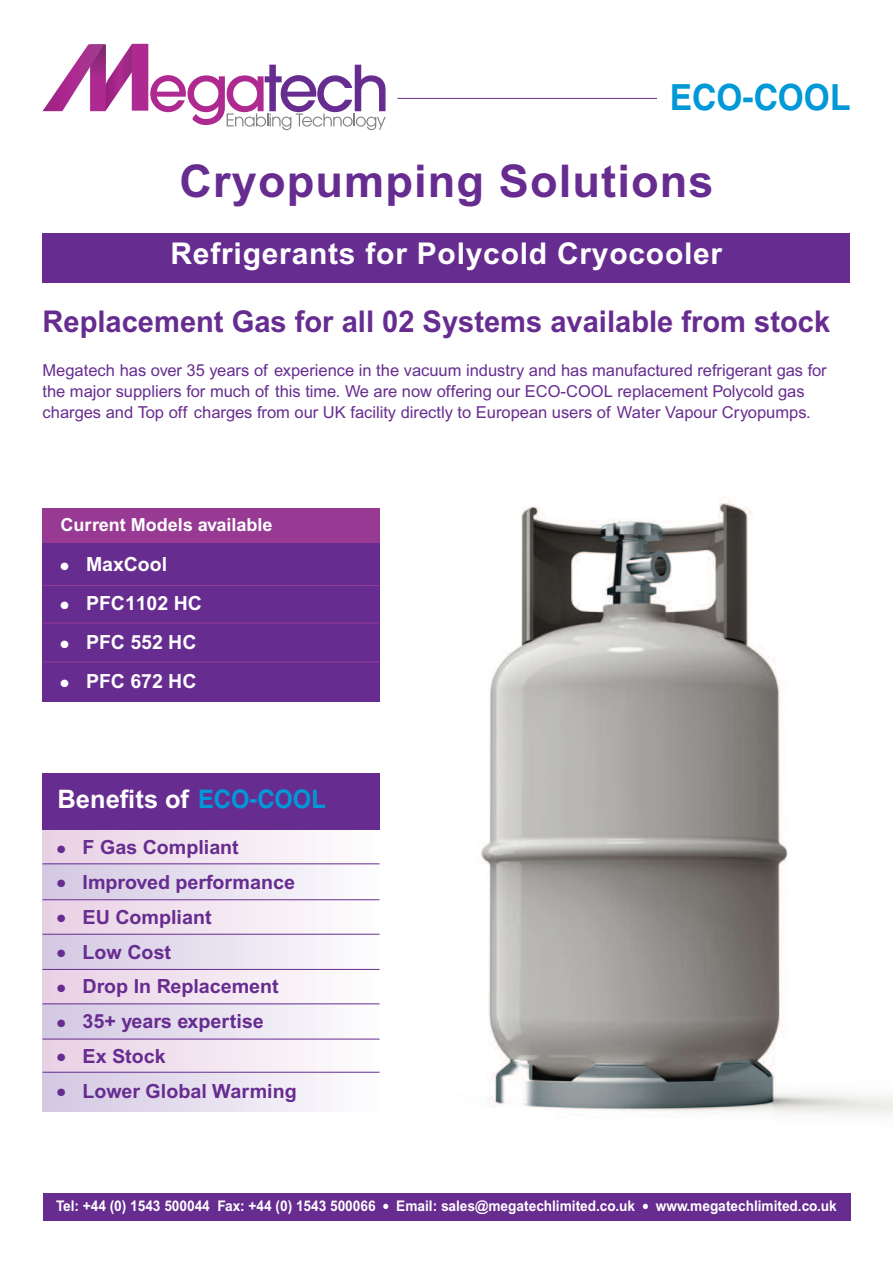
<style>
.page{position:relative;width:893px;height:1263px;background:#fff}
.page>*{position:absolute;margin:0;border:0;box-sizing:border-box;transform-origin:0 0}
.t1{font:700 45.15px "Arial";letter-spacing:.025em;color:#672c90}
.t2{font:700 36px "Helvetica";color:#0099d8;scale:.93 1}
.t3{font:700 30px "Arial";color:#672c90}
.t4{font:700 30px "Arial";letter-spacing:.025em;color:#fff}
.t5{font:700 25.5px "Arial";color:#fff}
.t6{font:700 19.5px "Arial";color:#672c90}
.t7{font:700 19.5px "Arial";color:#fff}
.t8{font:700 18px "Arial";color:#fff}
.t9{font:16.5px/21px "Arial";color:#672c90}
.t10{font:700 14.7px "Arial";color:#fff;scale:.93 1}
.s1{font-family:"Helvetica";color:#0099d8}
</style>
<div class="page">
<div style="left:43px;top:774px;width:337px;height:56px;background:#672c90"></div>
<img style="left:476px;top:501px;width:417px;height:614px">
<div style="left:43px;top:1193px;width:807px;height:27px;background:#672c90"></div>
<div style="left:43px;top:830px;width:337px;height:34px;background:linear-gradient(to right,#e8d0e4,#fefefe)"></div>
<div style="left:43px;top:864px;width:337px;height:36px;background:linear-gradient(to right,#d3c7e2,#fdfdfe)"></div>
<div style="left:43px;top:900px;width:337px;height:34px;background:linear-gradient(to right,#e8d0e4,#fefefe)"></div>
<div style="left:43px;top:934px;width:337px;height:35px;background:linear-gradient(to right,#d3c7e2,#fdfdfe)"></div>
<div style="left:43px;top:969px;width:337px;height:35px;background:linear-gradient(to right,#e8d0e4,#fefefe)"></div>
<div style="left:43px;top:1004px;width:337px;height:35px;background:linear-gradient(to right,#d3c7e2,#fdfdfe)"></div>
<div style="left:43px;top:1039px;width:337px;height:33px;background:linear-gradient(to right,#e8d0e4,#fefefe)"></div>
<div style="left:43px;top:1072px;width:337px;height:39px;background:linear-gradient(to right,#d3c7e2,#fdfdfe)"></div>
<hr style="left:43px;top:863px;width:337px;height:1px;background:#672c90">
<hr style="left:43px;top:899px;width:337px;height:1px;background:#672c90">
<hr style="left:43px;top:934px;width:337px;height:1px;background:#672c90">
<hr style="left:43px;top:1072px;width:337px;height:1px;background:#672c90">
<hr style="left:43px;top:969px;width:337px;height:1px;background:#672c90">
<hr style="left:43px;top:1003px;width:337px;height:1px;background:#672c90">
<hr style="left:43px;top:1039px;width:337px;height:1px;background:#672c90">
<div style="left:43px;top:233px;width:807px;height:49px;background:#672c90"></div>
<div style="left:43px;top:508px;width:337px;height:194px;background:#672c90"></div>
<div style="left:43px;top:508px;width:337px;height:35px;background:#983a94"></div>
<hr style="left:43px;top:585px;width:337px;height:1px;background:#983a94">
<hr style="left:43px;top:623px;width:337px;height:1px;background:#983a94">
<hr style="left:43px;top:662px;width:337px;height:1px;background:#983a94">
<svg style="left:43px;top:44px;width:343px;height:86px"></svg>
<hr style="left:397px;top:98px;width:260px;height:1px;background:#672c90">
<h2 class="t2" style="left:670px;top:84px;width:196px">ECO-COOL</h2>
<h1 class="t1" style="left:179px;top:155px;width:536px">Cryopumping Solutions</h1>
<h3 class="t4" style="left:171px;top:237px;width:553px">Refrigerants for Polycold Cryocooler</h3>
<h3 class="t3" style="left:43px;top:304px;width:789px">Replacement Gas for all 02 Systems available from stock</h3>
<p class="t9" style="left:43px;top:362px;width:786px">Megatech has over 35 years of experience in the vacuum industry and has manufactured refrigerant gas for the major suppliers for much of this time. We are now offering our ECO-COOL replacement Polycold gas charges and Top off charges from our UK facility directly to European users of Water Vapour Cryopumps.</p>
<p class="t8" style="left:60px;top:518px;width:214px">Current Models available</p>
<p class="t7" style="left:60px;top:557px;width:108px">● MaxCool</p>
<p class="t7" style="left:60px;top:596px;width:143px">● PFC1102 HC</p>
<p class="t7" style="left:60px;top:635px;width:137px">● PFC 552 HC</p>
<p class="t7" style="left:60px;top:674px;width:137px">● PFC 672 HC</p>
<h3 class="t5" style="left:58px;top:790px;width:270px">Benefits of <span class="s1">ECO-COOL</span></h3>
<p class="t6" style="left:57px;top:840px;width:183px">● F Gas Compliant</p>
<p class="t6" style="left:57px;top:875px;width:239px">● Improved performance</p>
<p class="t6" style="left:57px;top:910px;width:156px">● EU Compliant</p>
<p class="t6" style="left:57px;top:944px;width:116px">● Low Cost</p>
<p class="t6" style="left:57px;top:979px;width:223px">● Drop In Replacement</p>
<p class="t6" style="left:57px;top:1014px;width:208px">● 35+ years expertise</p>
<p class="t6" style="left:57px;top:1049px;width:110px">● Ex Stock</p>
<p class="t6" style="left:57px;top:1084px;width:241px">● Lower Global Warming</p>
<p class="t10" style="left:56px;top:1200px;width:841px">Tel: +44 (0) 1543 500044 Fax: +44 (0) 1543 500066 ● Email: sales@megatechlimited.co.uk ● www.megatechlimited.co.uk</p>
</div>
